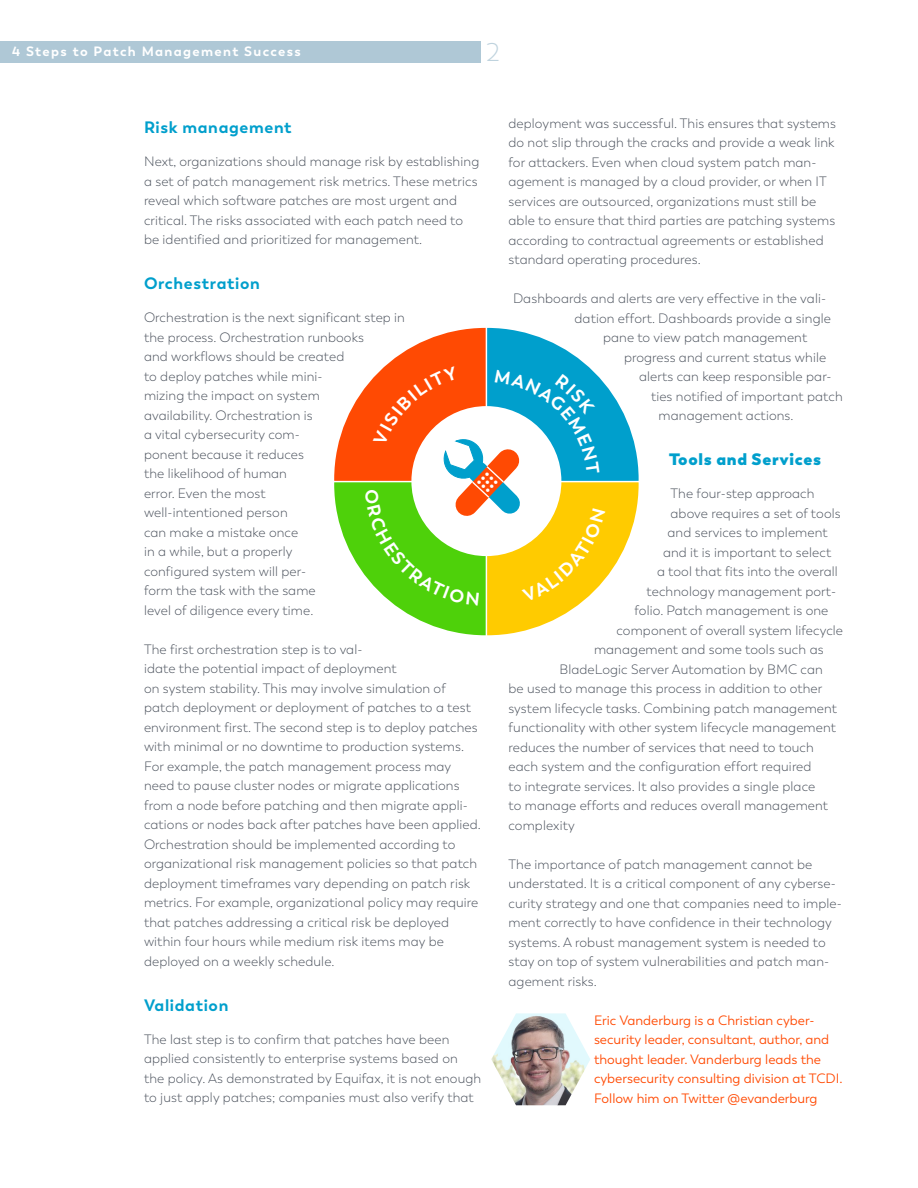
<style>
.page{position:relative;width:918px;height:1188px;background:#fff}
.page>*{position:absolute;margin:0;border:0;box-sizing:border-box;transform-origin:0 0}
.t1{font:300 25.5px "Trenda";color:#bfd3de}
.sub{font:700 16.5px "Trenda";letter-spacing:.04em;color:#009fcc}
.sub-2{font:800 16.5px "Trenda";letter-spacing:.04em;color:#009fcc}
.text{font:300 13.5px/19.5px "Trenda";letter-spacing:.01em;color:#454c57}
.t2{font:13.5px/19.5px "Trenda";color:#ff4a03}
.t3{font:700 13.5px "Trenda";letter-spacing:.1em;color:#fff}
</style>
<div class="page">
<div style="left:0;top:41px;width:481px;height:22px;background:#afc8d6"></div>
<img style="left:491px;top:1013px;width:99px;height:92px">
<svg style="left:334px;top:328px;width:305px;height:307px"></svg>
<p class="t3" style="left:12px;top:43px;width:290px">4 Steps to Patch Management Success</p>
<p class="t1" style="left:486px;top:38px;width:15px">2</p>
<p class="sub" style="left:144px;top:117px;width:149px">Risk management</p>
<p class="text" style="left:144px;top:152px;width:337px">Next, organizations should manage risk by establishing a set of patch management risk metrics. These metrics reveal which software patches are most urgent and critical. The risks associated with each patch need to be identified and prioritized for management.</p>
<p class="sub" style="left:144px;top:273px;width:117px">Orchestration</p>
<p class="text" style="left:144px;top:308px;width:262px">Orchestration is the next significant step in the process. Orchestration runbooks<br>and workflows should be created<br>to deploy patches while mini-<br>mizing the impact on system<br>availability. Orchestration is<br>a vital cybersecurity com-<br>ponent because it reduces<br>the likelihood of human<br>error. Even the most<br>well-intentioned person<br>can make a mistake once<br>in a while, but a properly<br>configured system will per-<br>form the task with the same<br>level of diligence every time.</p>
<p class="text" style="left:144px;top:639px;width:338px">The first orchestration step is to val-<br>idate the potential impact of deployment<br>on system stability. This may involve simulation of patch deployment or deployment of patches to a test environment first. The second step is to deploy patches with minimal or no downtime to production systems.<br>For example, the patch management process may need to pause cluster nodes or migrate applications from a node before patching and then migrate appli&shy;cations or nodes back after patches have been applied.<br>Orchestration should be implemented according to organizational risk management policies so that patch deployment timeframes vary depending on patch risk metrics. For example, organizational policy may require that patches addressing a critical risk be deployed within four hours while medium risk items may be deployed on a weekly schedule.</p>
<p class="sub" style="left:144px;top:995px;width:86px">Validation</p>
<p class="text" style="left:144px;top:1029px;width:339px">The last step is to confirm that patches have been applied consistently to enterprise systems based on the policy. As demonstrated by Equifax, it is not enough to just apply patches; companies must also verify that</p>
<p class="text" style="left:508px;top:114px;width:329px">deployment was successful. This ensures that systems do not slip through the cracks and provide a weak link for attackers. Even when cloud system patch man&shy;agement is managed by a cloud provider, or when IT services are outsourced, organizations must still be able to ensure that third parties are patching systems according to contractual agreements or established standard operating procedures.</p>
<p class="text" style="left:513px;top:289px;width:315px">Dashboards and alerts are very effective in the vali-</p>
<p class="text" style="left:574px;top:309px;width:258px">dation effort. Dashboards provide a single</p>
<p class="text" style="left:603px;top:328px;width:206px">pane to view patch management</p>
<p class="text" style="left:624px;top:348px;width:204px">progress and current status while</p>
<p class="text" style="left:639px;top:367px;width:194px">alerts can keep responsible par-</p>
<p class="text" style="left:651px;top:387px;width:193px">ties notified of important patch</p>
<p class="text" style="left:658px;top:406px;width:137px">management actions.</p>
<p class="sub-2" style="left:669px;top:449px;width:154px">Tools and Services</p>
<p class="text" style="left:670px;top:484px;width:146px">The four-step approach</p>
<p class="text" style="left:670px;top:504px;width:172px">above requires a set of tools</p>
<p class="text" style="left:668px;top:523px;width:162px">and services to implement</p>
<p class="text" style="left:663px;top:543px;width:170px">and it is important to select</p>
<p class="text" style="left:657px;top:562px;width:182px">a tool that fits into the overall</p>
<p class="text" style="left:646px;top:582px;width:191px">technology management port-</p>
<p class="text" style="left:634px;top:601px;width:195px">folio. Patch management is one</p>
<p class="text" style="left:616px;top:621px;width:228px">component of overall system lifecycle</p>
<p class="text" style="left:594px;top:640px;width:231px">management and some tools such as</p>
<p class="text" style="left:560px;top:660px;width:265px">BladeLogic Server Automation by BMC can</p>
<p class="text" style="left:508px;top:679px;width:315px">be used to manage this process in addition to other</p>
<p class="text" style="left:508px;top:699px;width:330px">system lifecycle tasks. Combining patch management</p>
<p class="text" style="left:508px;top:718px;width:329px">functionality with other system lifecycle management</p>
<p class="text" style="left:508px;top:738px;width:307px">reduces the number of services that need to touch</p>
<p class="text" style="left:508px;top:757px;width:304px">each system and the configuration effort required</p>
<p class="text" style="left:508px;top:777px;width:308px">to integrate services. It also provides a single place</p>
<p class="text" style="left:508px;top:796px;width:321px">to manage efforts and reduces overall management</p>
<p class="text" style="left:508px;top:816px;width:68px">complexity</p>
<p class="text" style="left:508px;top:855px;width:335px">The importance of patch management cannot be understated. It is a critical component of any cyberse&shy;curity strategy and one that companies need to imple&shy;ment correctly to have confidence in their technology systems. A robust management system is needed to stay on top of system vulnerabilities and patch man&shy;agement risks.</p>
<p class="t2" style="left:594px;top:1011px;width:250px">Eric Vanderburg is a Christian cyber&shy;security leader, consultant, author, and thought leader. Vanderburg leads the cybersecurity consulting division at TCDI.<br>Follow him on Twitter @evanderburg</p>
</div>
